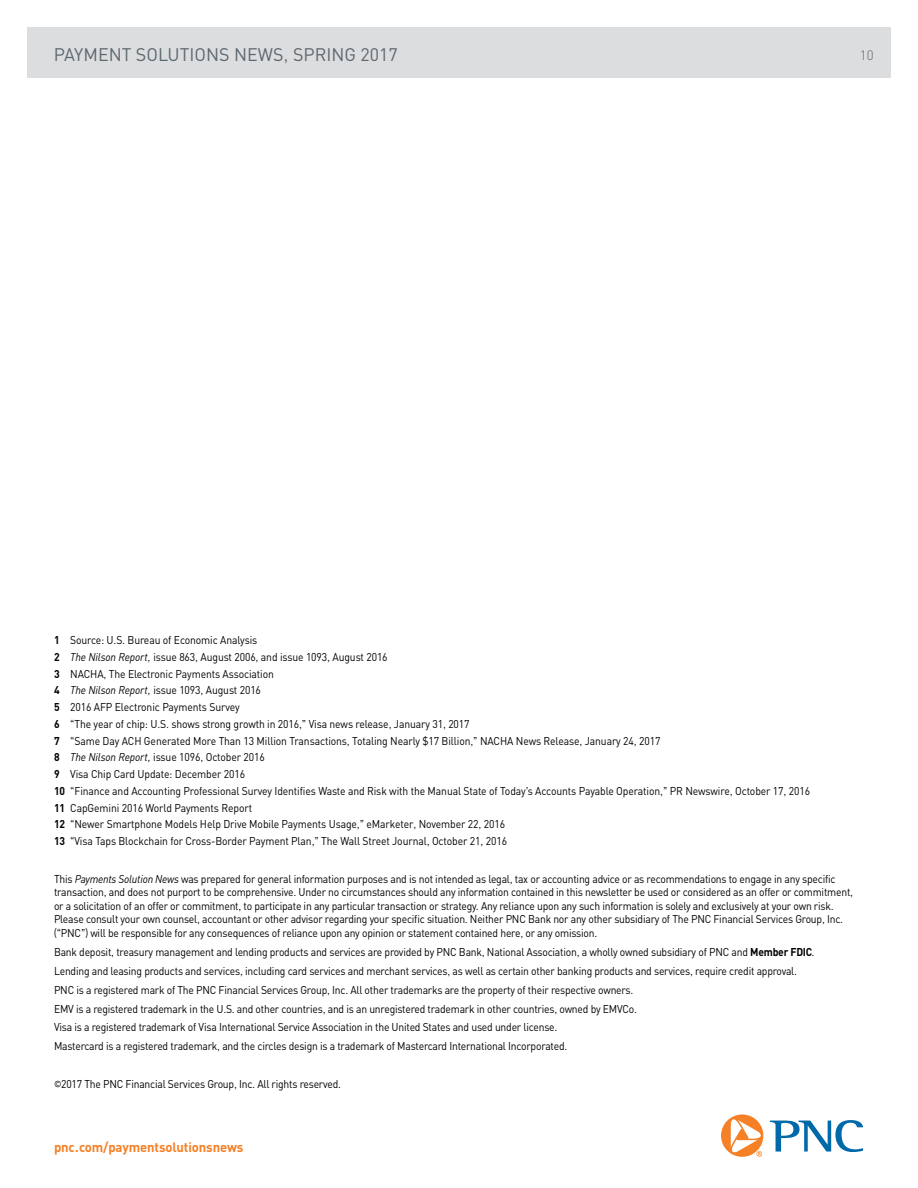
<style>
.page{position:relative;width:918px;height:1188px;background:#fff}
.page>*{position:absolute;margin:0;border:0;box-sizing:border-box;transform-origin:0 0}
.x_article_name{font:18px "PNC Sans";color:#5c676f}
.t1{font:700 13.5px "PNC Sans";letter-spacing:-.01em;color:#f58025}
.t2{font:300 13.5px "PNC Sans";color:#5c676f}
.a_legal{font:11.25px/13.5px "PNC Sans";letter-spacing:-.02em;color:#000;scale:.92 1}
.s1{font-weight:700}
.s2{font-style:italic}
</style>
<div class="page">
<div style="left:27px;top:27px;width:864px;height:51px;background:#dcddde"></div>
<svg style="left:770px;top:1120px;width:93px;height:32px"></svg>
<svg style="left:721px;top:1114px;width:42px;height:43px"></svg>
<p class="x_article_name" style="left:54px;top:43px;width:346px">PAYMENT SOLUTIONS NEWS, SPRING 2017</p>
<p class="t2" style="left:860px;top:47px;width:15px">10</p>
<p class="a_legal" style="left:54px;top:633px;width:223px"><span class="s1">1</span> Source: U.S. Bureau of Economic Analysis</p>
<p class="a_legal" style="left:54px;top:650px;width:364px"><span class="s1">2</span> <span class="s2">The Nilson Report,</span> issue 863, August 2006, and issue 1093, August 2016</p>
<p class="a_legal" style="left:54px;top:667px;width:241px"><span class="s1">3</span> NACHA, The Electronic Payments Association</p>
<p class="a_legal" style="left:54px;top:683px;width:227px"><span class="s1">4</span> <span class="s2">The Nilson Report,</span> issue 1093, August 2016</p>
<p class="a_legal" style="left:54px;top:700px;width:203px"><span class="s1">5</span> 2016 AFP Electronic Payments Survey</p>
<p class="a_legal" style="left:54px;top:717px;width:453px"><span class="s1">6</span> “The year of chip: U.S. shows strong growth in 2016,” Visa news release, January 31, 2017</p>
<p class="a_legal" style="left:54px;top:734px;width:661px"><span class="s1">7</span> “Same Day ACH Generated More Than 13 Million Transactions, Totaling Nearly $17 Billion,” NACHA News Release, January 24, 2017</p>
<p class="a_legal" style="left:54px;top:750px;width:231px"><span class="s1">8</span> <span class="s2">The Nilson Report,</span> issue 1096, October 2016</p>
<p class="a_legal" style="left:54px;top:767px;width:209px"><span class="s1">9</span> Visa Chip Card Update: December 2016</p>
<p class="a_legal" style="left:54px;top:784px;width:823px"><span class="s1">10</span> “Finance and Accounting Professional Survey Identifies Waste and Risk with the Manual State of Today’s Accounts Payable Operation,” PR Newswire, October 17, 2016</p>
<p class="a_legal" style="left:54px;top:801px;width:217px"><span class="s1">11</span> CapGemini 2016 World Payments Report</p>
<p class="a_legal" style="left:54px;top:817px;width:492px"><span class="s1">12</span> “Newer Smartphone Models Help Drive Mobile Payments Usage,” eMarketer, November 22, 2016</p>
<p class="a_legal" style="left:54px;top:834px;width:494px"><span class="s1">13</span> “Visa Taps Blockchain for Cross-Border Payment Plan,” The Wall Street Journal, October 21, 2016</p>
<p class="a_legal" style="left:54px;top:872px;width:870px">This <span class="s2">Payments Solution News</span> was prepared for general information purposes and is not intended as legal, tax or accounting advice or as recommendations to engage in any specific transaction, and does not purport to be comprehensive. Under no circumstances should any information contained in this newsletter be used or considered as an offer or commitment, or a solicitation of an offer or commitment, to participate in any particular transaction or strategy. Any reliance upon any such information is solely and exclusively at your own risk.<br>Please consult your own counsel, accountant or other advisor regarding your specific situation. Neither PNC Bank nor any other subsidiary of The PNC Financial Services Group, Inc. (“PNC”) will be responsible for any consequences of reliance upon any opinion or statement contained here, or any omission.</p>
<p class="a_legal" style="left:54px;top:945px;width:828px">Bank deposit, treasury management and lending products and services are provided by PNC Bank, National Association, a wholly owned subsidiary of PNC and <span class="s1">Member FDIC</span>.</p>
<p class="a_legal" style="left:54px;top:964px;width:809px">Lending and leasing products and services, including card services and merchant services, as well as certain other banking products and services, require credit approval.</p>
<p class="a_legal" style="left:54px;top:983px;width:631px">PNC is a registered mark of The PNC Financial Services Group, Inc. All other trademarks are the property of their respective owners.</p>
<p class="a_legal" style="left:54px;top:1001px;width:635px">EMV is a registered trademark in the U.S. and other countries, and is an unregistered trademark in other countries, owned by EMVCo.</p>
<p class="a_legal" style="left:54px;top:1020px;width:549px">Visa is a registered trademark of Visa International Service Association in the United States and used under license.</p>
<p class="a_legal" style="left:54px;top:1039px;width:560px">Mastercard is a registered trademark, and the circles design is a trademark of Mastercard International Incorporated.</p>
<p class="a_legal" style="left:54px;top:1077px;width:313px">©2017 The PNC Financial Services Group, Inc. All rights reserved.</p>
<p class="t1" style="left:54px;top:1138px;width:191px">pnc.com/paymentsolutionsnews</p>
</div>
